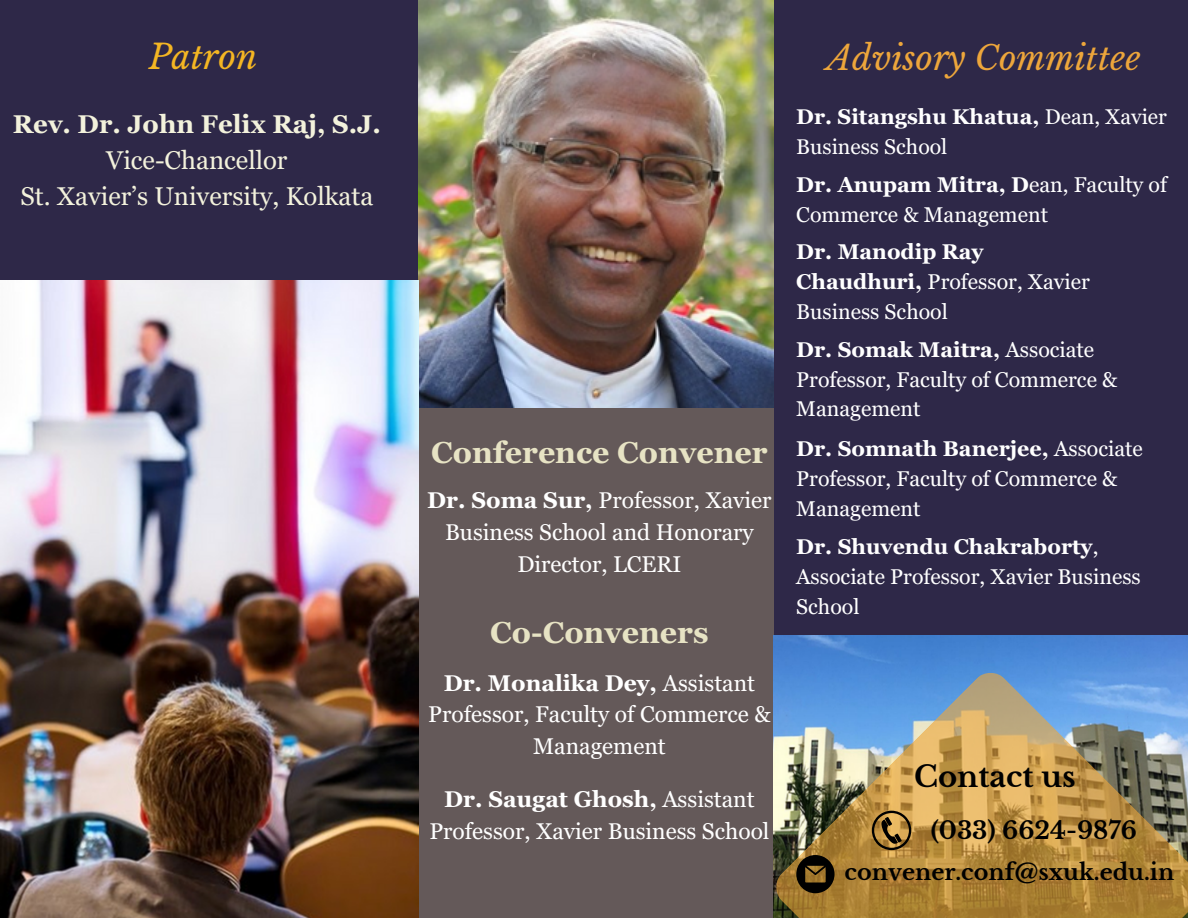
<style>
.page{position:relative;width:1188px;height:918px;background:#fff}
.page>*{position:absolute;margin:0;border:0;box-sizing:border-box;transform-origin:0 0}
.t1{font:italic 33.75px "Libre Baskerville";color:#f4b623}
.t2{font:italic 33.3px "Libre Baskerville";color:#eda63b}
.t3{font:700 30.3px "Georgia Pro";color:#e7e3c4}
.t4{font:700 29.1px "Libre Baskerville";color:#000}
.t5{font:25.65px "Georgia Pro";color:#f3f2dc}
.t6{font:700 25.65px "Georgia Pro";color:#f3f2dc}
.t7{font:700 24px "Libre Baskerville";color:#000}
.t8{font:22.8px/31.8px "Georgia Pro";color:#fff;text-align:center}
.t9{font:700 22.35px "Libre Baskerville";color:#000}
.t10{font:21.45px/29.7px "Georgia Pro";color:#fff}
.t11{font:700 21.45px "Georgia Pro";color:#fff}
.t12{font:21.3px/29.7px "Georgia Pro";color:#fff}
.s1{font-weight:700}
</style>
<div class="page">
<div style="left:0;top:0;width:418px;height:918px;background:#2e2848"></div>
<div style="left:774px;top:0;width:414px;height:918px;background:#2e2848"></div>
<div style="left:418px;top:0;width:356px;height:918px;background:#645959"></div>
<img style="left:774px;top:635px;width:414px;height:36px">
<svg style="left:774px;top:671px;width:414px;height:247px;background:#9e9373"></svg>
<svg style="left:872px;top:811px;width:39px;height:39px;background:#8d6c34"></svg>
<svg style="left:796px;top:855px;width:39px;height:38px"></svg>
<img style="left:418px;top:0;width:356px;height:407px">
<img style="left:0;top:281px;width:418px;height:637px">
<p class="t1" style="left:149px;top:36px;width:110px">Patron</p>
<p class="t6" style="left:13px;top:110px;width:370px">Rev. Dr. John Felix Raj, S.J.</p>
<p class="t5" style="left:106px;top:146px;width:183px">Vice-Chancellor</p>
<p class="t5" style="left:20px;top:182px;width:354px">St. Xavier’s University, Kolkata</p>
<p class="t3" style="left:431px;top:435px;width:338px">Conference Convener</p>
<p class="t8" style="left:427px;top:484px;width:346px"><span class="s1">Dr. Soma Sur,</span> Professor, Xavier<br>Business School and Honorary<br>Director, LCERI</p>
<p class="t3" style="left:490px;top:615px;width:220px">Co-Conveners</p>
<p class="t8" style="left:428px;top:667px;width:344px"><span class="s1">Dr. Monalika Dey,</span> Assistant<br>Professor, Faculty of Commerce &amp;<br>Management</p>
<p class="t8" style="left:429px;top:783px;width:342px"><span class="s1">Dr. Saugat Ghosh,</span> Assistant<br>Professor, Xavier Business School</p>
<p class="t2" style="left:827px;top:38px;width:315px">Advisory Committee</p>
<p class="t12" style="left:796px;top:102px;width:372px"><span class="s1">Dr. Sitangshu Khatua,</span> Dean, Xavier<br>Business School</p>
<p class="t10" style="left:796px;top:169px;width:372px"><span class="s1">Dr. Anupam Mitra, D</span>ean, Faculty of<br>Commerce &amp; Management</p>
<p class="t11" style="left:796px;top:240px;width:189px">Dr. Manodip Ray</p>
<p class="t10" style="left:796px;top:267px;width:295px"><span class="s1">Chaudhuri,</span> Professor, Xavier<br>Business School</p>
<p class="t10" style="left:796px;top:334px;width:323px"><span class="s1">Dr. Somak Maitra,</span> Associate<br>Professor, Faculty of Commerce &amp;<br>Management</p>
<p class="t10" style="left:796px;top:434px;width:348px"><span class="s1">Dr. Somnath Banerjee,</span> Associate<br>Professor, Faculty of Commerce &amp;<br>Management</p>
<p class="t10" style="left:796px;top:532px;width:346px"><span class="s1">Dr. Shuvendu Chakraborty</span>,<br>Associate Professor, Xavier Business<br>School</p>
<p class="t4" style="left:914px;top:759px;width:163px">Contact us</p>
<p class="t7" style="left:931px;top:816px;width:208px">(033) 6624-9876</p>
<p class="t9" style="left:845px;top:859px;width:331px">convener.conf@sxuk.edu.in</p>
</div>
